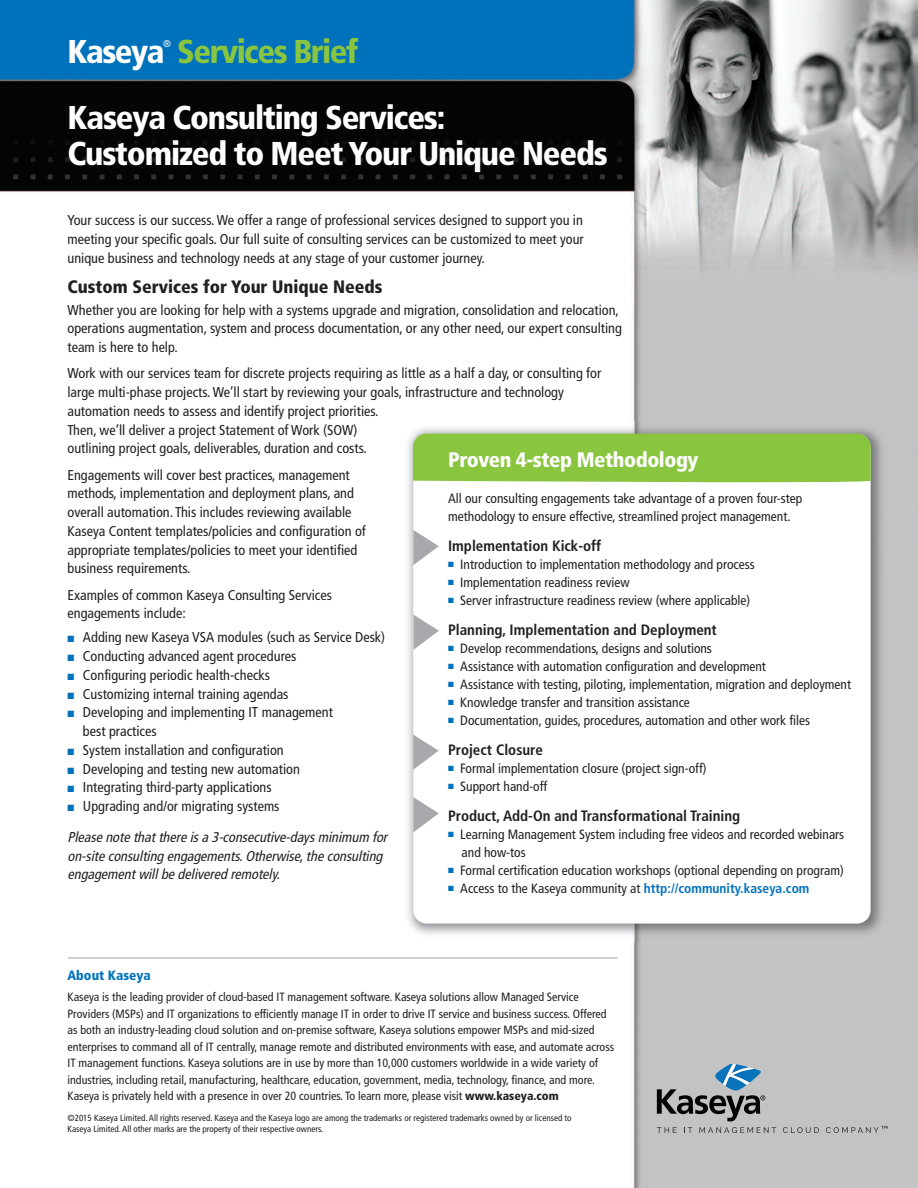
<style>
.page{position:relative;width:918px;height:1188px;background:#fff}
.page>*{position:absolute;margin:0;border:0;box-sizing:border-box;transform-origin:0 0}
.t1{font:900 condensed 33px/36px "Frutiger";letter-spacing:-.035em;color:#fff}
.t2{font:900 condensed 33px "Frutiger";letter-spacing:-.045em;color:#89c53f}
.t3{font:900 condensed 21px "Frutiger";letter-spacing:-.02em;color:#fff}
.t4{font:900 condensed 18px "Frutiger";color:#231f20}
.t5{font:700 condensed 15px "Frutiger";color:#231f20}
.t6{font:condensed 14.25px/18.8px "Frutiger";color:#231f20}
.t7{font:italic condensed 14.25px/30.8px "Frutiger";color:#231f20}
.t8{font:condensed 13.5px/18px "Frutiger";color:#231f20}
.t9{font:900 condensed 13.5px "Frutiger";color:#0072bc}
.t10{font:condensed 12px/16.5px "Frutiger";color:#231f20}
.t11{font:condensed 9.9px "Frutiger";color:#fff}
.t12{font:condensed 9px/10.8px "Frutiger";color:#231f20}
.s1{color:#fff}
.s2{color:#0072bc}
.s3{font-style:normal}
.s4{font-weight:700;color:#0072bc}
.s5{font-weight:900}
</style>
<div class="page">
<img style="left:0;top:0;width:918px;height:1188px">
<svg style="left:657px;top:1127px;width:20px;height:6px"></svg>
<svg style="left:684px;top:1127px;width:8px;height:6px"></svg>
<svg style="left:699px;top:1127px;width:77px;height:6px"></svg>
<svg style="left:783px;top:1127px;width:36px;height:6px"></svg>
<svg style="left:826px;top:1126px;width:62px;height:7px"></svg>
<svg style="left:657px;top:1064px;width:108px;height:57px;background:#8e989f"></svg>
<img style="left:401px;top:421px;width:488px;height:522px">
<div style="left:413px;top:434px;width:458px;height:490px;background:#fff;border-radius:14px"></div>
<div style="left:413px;top:434px;width:458px;height:50px;background:#89c53f"></div>
<svg style="left:413px;top:530px;width:26px;height:35px"></svg>
<svg style="left:413px;top:615px;width:26px;height:35px"></svg>
<svg style="left:413px;top:735px;width:26px;height:35px"></svg>
<svg style="left:413px;top:797px;width:26px;height:35px"></svg>
<hr style="left:68px;top:957px;width:550px;height:2px;background:#c2c2c3">
<h1 class="t2" style="left:67px;top:38px;width:292px"><span class="s1">Kaseya</span> Services Brief</h1>
<p class="t11" style="left:163px;top:40px;width:9px">®</p>
<h1 class="t1" style="left:67px;top:102px;width:542px">Kaseya Consulting Services:<br>Customized to Meet Your Unique Needs</h1>
<p class="t6" style="left:68px;top:212px;width:518px;text-align:justify">Your success is our success.We offer a range of professional services designed to support you in meeting your specific goals. Our full suite of consulting services can be customized to meet your unique business and technology needs at any stage of your customer journey.</p>
<p class="t4" style="left:68px;top:279px;width:317px">Custom Services for Your Unique Needs</p>
<p class="t6" style="left:68px;top:301px;width:556px">Whether you are looking for help with a systems upgrade and migration, consolidation and relocation, operations augmentation, system and process documentation, or any other need, our expert consulting team is here to help.</p>
<p class="t6" style="left:68px;top:365px;width:535px">Work with our services team for discrete projects requiring as little as a half a day, or consulting for large multi-phase projects.We’ll start by reviewing your goals, infrastructure and technology automation needs to assess and identify project priorities.<br>Then, we’ll deliver a project Statement of Work (SOW)<br>outlining project goals, deliverables, duration and costs.</p>
<p class="t6" style="left:68px;top:466px;width:300px">Engagements will cover best practices, management methods, implementation and deployment plans, and overall automation. This includes reviewing available Kaseya Content templates/policies and configuration of appropriate templates/policies to meet your identified business requirements.</p>
<p class="t6" style="left:68px;top:586px;width:266px">Examples of common Kaseya Consulting Services engagements include:</p>
<p class="t6" style="left:68px;top:629px;width:319px"><span class="s2">■</span> Adding new Kaseya VSA modules (such as Service Desk)</p>
<p class="t6" style="left:68px;top:648px;width:231px"><span class="s2">■</span> Conducting advanced agent procedures</p>
<p class="t6" style="left:68px;top:667px;width:204px"><span class="s2">■</span> Configuring periodic health-checks</p>
<p class="t6" style="left:68px;top:685px;width:223px"><span class="s2">■</span> Customizing internal training agendas</p>
<p class="t6" style="left:83px;top:704px;width:251px;text-indent:-15px"><span class="s2">■</span> Developing and implementing IT management best practices</p>
<p class="t6" style="left:68px;top:742px;width:218px"><span class="s2">■</span> System installation and configuration</p>
<p class="t6" style="left:68px;top:760px;width:234px"><span class="s2">■</span> Developing and testing new automation</p>
<p class="t6" style="left:68px;top:779px;width:206px"><span class="s2">■</span> Integrating third-party applications</p>
<p class="t7" style="left:68px;top:792px;width:324px"><span class="s2">■</span> <span class="s3">Upgrading and/or migrating systems<br></span>Please note that there is a 3-consecutive-days minimum for</p>
<p class="t7" style="left:67px;top:847px;width:319px;line-height:18.8px">on-site consulting engagements. Otherwise, the consulting engagement will be delivered remotely.</p>
<h2 class="t3" style="left:448px;top:451px;width:252px">Proven 4-step Methodology</h2>
<p class="t8" style="left:448px;top:490px;width:356px">All our consulting engagements take advantage of a proven four-step methodology to ensure effective, streamlined project management.</p>
<p class="t5" style="left:448px;top:539px;width:155px">Implementation Kick-off</p>
<p class="t8" style="left:448px;top:556px;width:308px"><span class="s2">■</span> Introduction to implementation methodology and process</p>
<p class="t8" style="left:448px;top:574px;width:183px"><span class="s2">■</span> Implementation readiness review</p>
<p class="t8" style="left:448px;top:592px;width:304px"><span class="s2">■</span> Server infrastructure readiness review (where applicable)</p>
<p class="t5" style="left:448px;top:623px;width:270px">Planning, Implementation and Deployment</p>
<p class="t8" style="left:448px;top:640px;width:265px"><span class="s2">■</span> Develop recommendations, designs and solutions</p>
<p class="t8" style="left:448px;top:658px;width:319px"><span class="s2">■</span> Assistance with automation configuration and development</p>
<p class="t8" style="left:448px;top:676px;width:404px"><span class="s2">■</span> Assistance with testing, piloting, implementation, migration and deployment</p>
<p class="t8" style="left:448px;top:694px;width:243px"><span class="s2">■</span> Knowledge transfer and transition assistance</p>
<p class="t8" style="left:448px;top:712px;width:363px"><span class="s2">■</span> Documentation, guides, procedures, automation and other work files</p>
<p class="t5" style="left:448px;top:743px;width:96px">Project Closure</p>
<p class="t8" style="left:448px;top:760px;width:260px"><span class="s2">■</span> Formal implementation closure (project sign-off)</p>
<p class="t8" style="left:448px;top:778px;width:101px"><span class="s2">■</span> Support hand-off</p>
<p class="t5" style="left:448px;top:809px;width:294px">Product, Add-On and Transformational Training</p>
<p class="t8" style="left:462px;top:826px;width:384px;text-indent:-14px"><span class="s2">■</span> Learning Management System including free videos and recorded webinars and how-tos</p>
<p class="t8" style="left:448px;top:862px;width:397px"><span class="s2">■</span> Formal certification education workshops (optional depending on program)</p>
<p class="t8" style="left:448px;top:880px;width:363px"><span class="s2">■</span> Access to the Kaseya community at <span class="s4">http://community.kaseya.com</span></p>
<p class="t9" style="left:68px;top:970px;width:85px">About Kaseya</p>
<p class="t10" style="left:67px;top:990px;width:548px">Kaseya is the leading provider of cloud-based IT management software. Kaseya solutions allow Managed Service Providers (MSPs) and IT organizations to efficiently manage IT in order to drive IT service and business success. Offered as both an industry-leading cloud solution and on-premise software, Kaseya solutions empower MSPs and mid-sized enterprises to command all of IT centrally, manage remote and distributed environments with ease, and automate across IT management functions. Kaseya solutions are in use by more than 10,000 customers worldwide in a wide variety of industries, including retail, manufacturing, healthcare, education, government, media, technology, finance, and more.<br>Kaseya is privately held with a presence in over 20 countries. To learn more, please visit <span class="s5">www.kaseya.com</span></p>
<p class="t12" style="left:68px;top:1114px;width:506px">©2015 Kaseya Limited. All rights reserved. Kaseya and the Kaseya logo are among the trademarks or registered trademarks owned by or licensed to<br>Kaseya Limited. All other marks are the property of their respective owners.</p>
</div>
